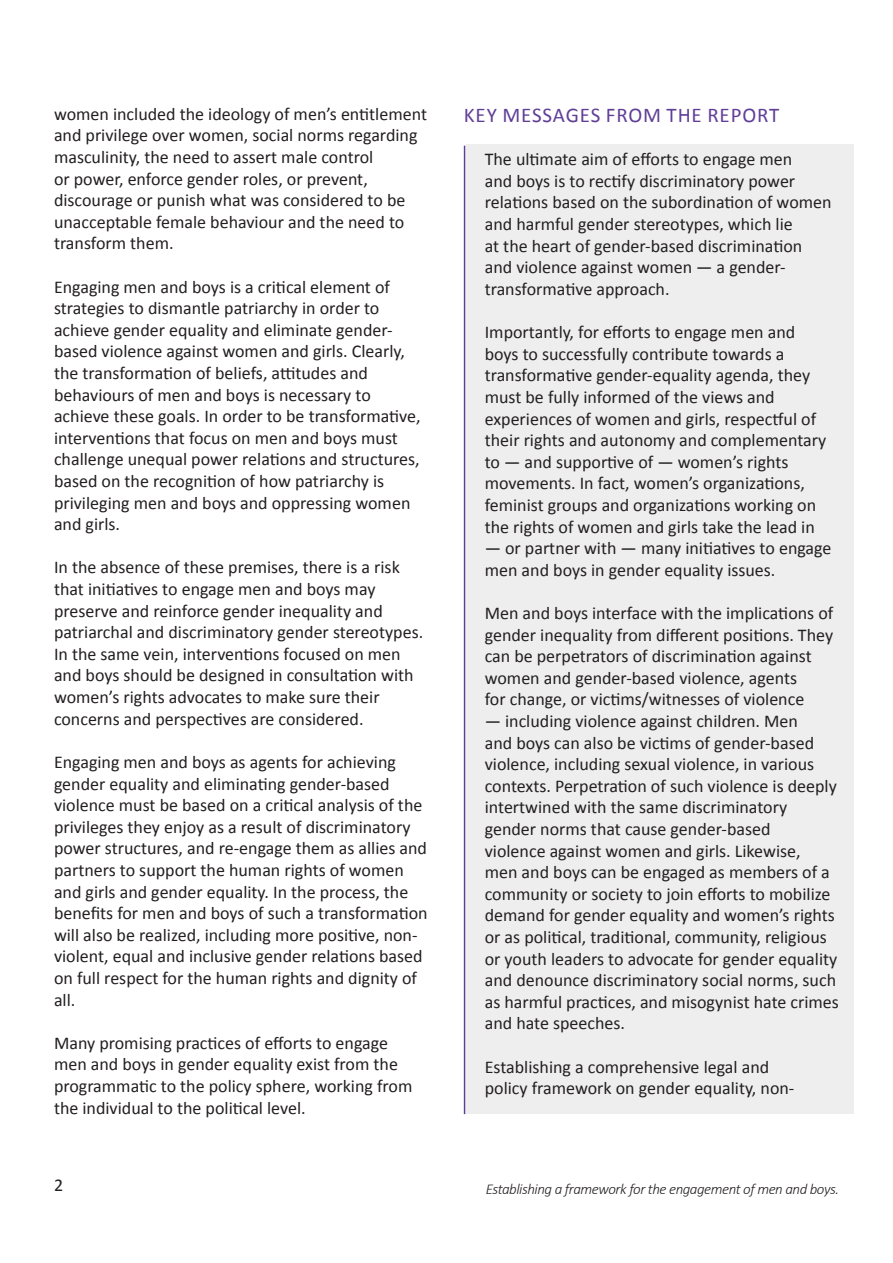
<style>
.page{position:relative;width:893px;height:1263px;background:#fff}
.page>*{position:absolute;margin:0;border:0;box-sizing:border-box;transform-origin:0 0}
.t1{font:21px "Calibri";letter-spacing:.04em;color:#603e98}
.t2{font:18px/21.6px "Calibri";color:#231f20}
.t3{font:italic 300 15px "Calibri";letter-spacing:-.03em;color:#231f20}
</style>
<div class="page">
<div style="left:466px;top:145px;width:388px;height:969px;background:#edeeed"></div>
<hr style="left:464px;top:146px;width:1px;height:968px;background:#603e98">
<p class="t2" style="left:54px;top:103px;width:375px">women included the ideology of men’s entitlement and privilege over women, social norms regarding masculinity, the need to assert male control<br>or power, enforce gender roles, or prevent, discourage or punish what was considered to be unacceptable female behaviour and the need to transform them.</p>
<p class="t2" style="left:54px;top:275px;width:368px">Engaging men and boys is a critical element of strategies to dismantle patriarchy in order to achieve gender equality and eliminate gender&shy;based violence against women and girls. Clearly, the transformation of beliefs, attitudes and behaviours of men and boys is necessary to achieve these goals. In order to be transformative, interventions that focus on men and boys must challenge unequal power relations and structures, based on the recognition of how patriarchy is privileging men and boys and oppressing women and girls.</p>
<p class="t2" style="left:54px;top:556px;width:371px">In the absence of these premises, there is a risk that initiatives to engage men and boys may preserve and reinforce gender inequality and patriarchal and discriminatory gender stereotypes.<br>In the same vein, interventions focused on men and boys should be designed in consultation with women’s rights advocates to make sure their concerns and perspectives are considered.</p>
<p class="t2" style="left:54px;top:751px;width:375px">Engaging men and boys as agents for achieving gender equality and eliminating gender-based violence must be based on a critical analysis of the privileges they enjoy as a result of discriminatory power structures, and re-engage them as allies and partners to support the human rights of women and girls and gender equality. In the process, the benefits for men and boys of such a transformation will also be realized, including more positive, non&shy;violent, equal and inclusive gender relations based on full respect for the human rights and dignity of all.</p>
<p class="t2" style="left:54px;top:1031px;width:360px">Many promising practices of efforts to engage men and boys in gender equality exist from the programmatic to the policy sphere, working from the individual to the political level.</p>
<p class="t1" style="left:464px;top:101px;width:317px">KEY MESSAGES FROM THE REPORT</p>
<p class="t2" style="left:485px;top:148px;width:348px">The ultimate aim of efforts to engage men<br>and boys is to rectify discriminatory power relations based on the subordination of women and harmful gender stereotypes, which lie<br>at the heart of gender-based discrimination and violence against women — a gender&shy;transformative approach.</p>
<p class="t2" style="left:485px;top:321px;width:343px">Importantly, for efforts to engage men and boys to successfully contribute towards a transformative gender-equality agenda, they must be fully informed of the views and experiences of women and girls, respectful of their rights and autonomy and complementary to — and supportive of — women’s rights movements. In fact, women’s organizations, feminist groups and organizations working on the rights of women and girls take the lead in</p>
<p class="t2" style="left:485px;top:537px;width:348px">— or partner with — many initiatives to engage men and boys in gender equality issues.</p>
<p class="t2" style="left:485px;top:602px;width:350px">Men and boys interface with the implications of gender inequality from different positions. They can be perpetrators of discrimination against women and gender-based violence, agents<br>for change, or victims/witnesses of violence</p>
<p class="t2" style="left:485px;top:710px;width:356px">— including violence against children. Men<br>and boys can also be victims of gender-based violence, including sexual violence, in various contexts. Perpetration of such violence is deeply intertwined with the same discriminatory gender norms that cause gender-based<br>violence against women and girls. Likewise,<br>men and boys can be engaged as members of a community or society to join efforts to mobilize demand for gender equality and women’s rights or as political, traditional, community, religious or youth leaders to advocate for gender equality and denounce discriminatory social norms, such as harmful practices, and misogynist hate crimes and hate speeches.</p>
<p class="t2" style="left:485px;top:1055px;width:311px">Establishing a comprehensive legal and policy framework on gender equality, non-</p>
<p class="t2" style="left:54px;top:1174px;width:11px">2</p>
<p class="t3" style="left:486px;top:1179px;width:355px">Establishing a framework for the engagement of men and boys.</p>
</div>
